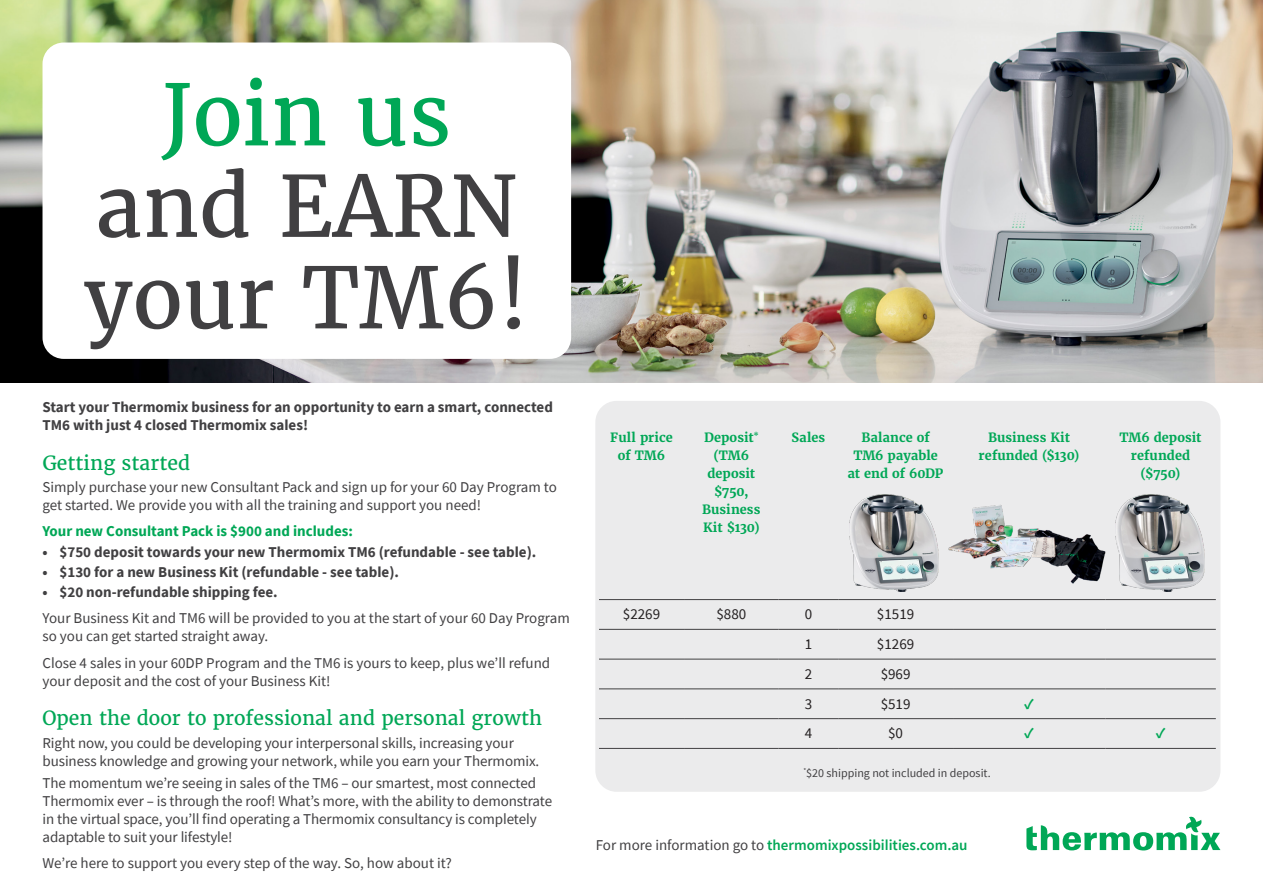
<style>
.page{position:relative;width:1263px;height:893px;background:#fff}
.page>*{position:absolute;margin:0;border:0;box-sizing:border-box;transform-origin:0 0}
.t1{font:84px/91.5px "Merriweather";color:#414042}
.t2{font:84px "Merriweather";color:#00a756}
.t3{font:19.5px "Merriweather";color:#00a756}
.t4{font:15px/18px "Source Sans Pro";letter-spacing:-.005em;color:#414042}
.t5{font:700 15px/18px "Source Sans Pro";color:#414042}
.t6{font:600 15px "Source Sans Pro";color:#00a756}
.t7{font:700 15px "Source Sans Pro";color:#00a756}
.t8{font:15px "Source Sans Pro";color:#231f20}
.t9{font:700 12.75px/18px "Merriweather";color:#00a756;text-align:center}
.t10{font:12px "Source Sans Pro";color:#414042}
.s1{font-weight:400;color:#414042}
</style>
<div class="page">
<img style="left:0;top:0;width:1263px;height:383px">
<svg style="left:1026px;top:816px;width:194px;height:34px"></svg>
<div style="left:595px;top:401px;width:625px;height:391px;background:#ebebec;border-radius:21px"></div>
<hr style="left:599px;top:599px;width:85px;height:1px;background:#414042">
<hr style="left:684px;top:599px;width:95px;height:1px;background:#414042">
<hr style="left:779px;top:599px;width:59px;height:1px;background:#414042">
<hr style="left:838px;top:599px;width:115px;height:1px;background:#414042">
<hr style="left:953px;top:599px;width:152px;height:1px;background:#414042">
<hr style="left:1105px;top:599px;width:111px;height:1px;background:#414042">
<hr style="left:599px;top:629px;width:85px;height:1px;background:#414042">
<hr style="left:684px;top:629px;width:95px;height:1px;background:#414042">
<hr style="left:779px;top:629px;width:59px;height:1px;background:#414042">
<hr style="left:838px;top:629px;width:115px;height:1px;background:#414042">
<hr style="left:953px;top:629px;width:152px;height:1px;background:#414042">
<hr style="left:1105px;top:629px;width:111px;height:1px;background:#414042">
<hr style="left:599px;top:659px;width:85px;height:1px;background:#414042">
<hr style="left:684px;top:659px;width:95px;height:1px;background:#414042">
<hr style="left:779px;top:659px;width:59px;height:1px;background:#414042">
<hr style="left:838px;top:659px;width:115px;height:1px;background:#414042">
<hr style="left:953px;top:659px;width:152px;height:1px;background:#414042">
<hr style="left:1105px;top:659px;width:111px;height:1px;background:#414042">
<hr style="left:599px;top:689px;width:85px;height:1px;background:#414042">
<hr style="left:684px;top:689px;width:95px;height:1px;background:#414042">
<hr style="left:779px;top:689px;width:59px;height:1px;background:#414042">
<hr style="left:838px;top:689px;width:115px;height:1px;background:#414042">
<hr style="left:953px;top:689px;width:152px;height:1px;background:#414042">
<hr style="left:1105px;top:689px;width:111px;height:1px;background:#414042">
<hr style="left:599px;top:718px;width:85px;height:1px;background:#414042">
<hr style="left:684px;top:718px;width:95px;height:1px;background:#414042">
<hr style="left:779px;top:718px;width:59px;height:1px;background:#414042">
<hr style="left:838px;top:718px;width:115px;height:1px;background:#414042">
<hr style="left:953px;top:718px;width:152px;height:1px;background:#414042">
<hr style="left:1105px;top:718px;width:111px;height:1px;background:#414042">
<hr style="left:599px;top:748px;width:85px;height:1px;background:#414042">
<hr style="left:684px;top:748px;width:95px;height:1px;background:#414042">
<hr style="left:779px;top:748px;width:59px;height:1px;background:#414042">
<hr style="left:838px;top:748px;width:115px;height:1px;background:#414042">
<hr style="left:953px;top:748px;width:152px;height:1px;background:#414042">
<hr style="left:1105px;top:748px;width:111px;height:1px;background:#414042">
<img style="left:948px;top:505px;width:158px;height:79px">
<img style="left:850px;top:494px;width:89px;height:97px">
<img style="left:1115px;top:494px;width:90px;height:97px">
<div style="left:43px;top:43px;width:528px;height:316px;background:#fff;border-radius:21px"></div>
<h1 class="t2" style="left:161px;top:63px;width:292px">Join us</h1>
<h1 class="t1" style="left:84px;top:161px;width:446px">and EARN your TM6!</h1>
<p class="t5" style="left:43px;top:398px;width:512px">Start your Thermomix business for an opportunity to earn a smart, connected<br>TM6 with just 4 closed Thermomix sales!</p>
<h2 class="t3" style="left:43px;top:450px;width:149px">Getting started</h2>
<p class="t4" style="left:43px;top:478px;width:516px">Simply purchase your new Consultant Pack and sign up for your 60 Day Program to get started. We provide you with all the training and support you need!</p>
<p class="t7" style="left:43px;top:521px;width:312px">Your new Consultant Pack is $900 and includes:</p>
<p class="t5" style="left:43px;top:542px;width:495px">• $750 deposit towards your new Thermomix TM6 (refundable - see table).</p>
<p class="t5" style="left:43px;top:562px;width:358px">• $130 for a new Business Kit (refundable - see table).</p>
<p class="t5" style="left:43px;top:583px;width:237px">• $20 non-refundable shipping fee.</p>
<p class="t4" style="left:43px;top:609px;width:529px">Your Business Kit and TM6 will be provided to you at the start of your 60 Day Program so you can get started straight away.</p>
<p class="t4" style="left:43px;top:654px;width:509px">Close 4 sales in your 60DP Program and the TM6 is yours to keep, plus we’ll refund your deposit and the cost of your Business Kit!</p>
<h2 class="t3" style="left:43px;top:706px;width:501px">Open the door to professional and personal growth</h2>
<p class="t4" style="left:43px;top:733px;width:498px">Right now, you could be developing your interpersonal skills, increasing your business knowledge and growing your network, while you earn your Thermomix.</p>
<p class="t4" style="left:43px;top:774px;width:511px">The momentum we’re seeing in sales of the TM6 – our smartest, most connected Thermomix ever – is through the roof! What’s more, with the ability to demonstrate in the virtual space, you’ll find operating a Thermomix consultancy is completely adaptable to suit your lifestyle!</p>
<p class="t4" style="left:43px;top:854px;width:411px">We’re here to support you every step of the way. So, how about it?</p>
<p class="t9" style="left:610px;top:428px;width:64px">Full price of TM6</p>
<p class="t9" style="left:702px;top:428px;width:60px">Deposit<sup>* </sup>(TM6 deposit $750,<br>Business<br>Kit $130)</p>
<p class="t9" style="left:792px;top:428px;width:35px">Sales</p>
<p class="t9" style="left:848px;top:428px;width:97px">Balance of<br>TM6 payable at end of 60DP</p>
<p class="t9" style="left:979px;top:428px;width:102px">Business Kit refunded ($130)</p>
<p class="t9" style="left:1119px;top:428px;width:84px">TM6 deposit refunded ($750)</p>
<p class="t8" style="left:623px;top:605px;width:39px">$2269</p>
<p class="t8" style="left:716px;top:605px;width:31px">$880</p>
<p class="t8" style="left:805px;top:605px;width:9px">0</p>
<p class="t8" style="left:877px;top:605px;width:39px">$1519</p>
<p class="t8" style="left:805px;top:634px;width:9px">1</p>
<p class="t8" style="left:877px;top:634px;width:39px">$1269</p>
<p class="t8" style="left:805px;top:664px;width:9px">2</p>
<p class="t8" style="left:881px;top:664px;width:31px">$969</p>
<p class="t8" style="left:805px;top:694px;width:9px">3</p>
<p class="t8" style="left:881px;top:694px;width:31px">$519</p>
<p class="t7" style="left:1024px;top:693px;width:11px">✓</p>
<p class="t8" style="left:805px;top:724px;width:9px">4</p>
<p class="t8" style="left:888px;top:724px;width:16px">$0</p>
<p class="t7" style="left:1024px;top:723px;width:11px">✓</p>
<p class="t7" style="left:1156px;top:723px;width:11px">✓</p>
<p class="t10" style="left:803px;top:765px;width:189px"><sup>*</sup>$20 shipping not included in deposit.</p>
<p class="t6" style="left:596px;top:836px;width:373px"><span class="s1">For more information go to</span> thermomixpossibilities.com.au</p>
</div>
